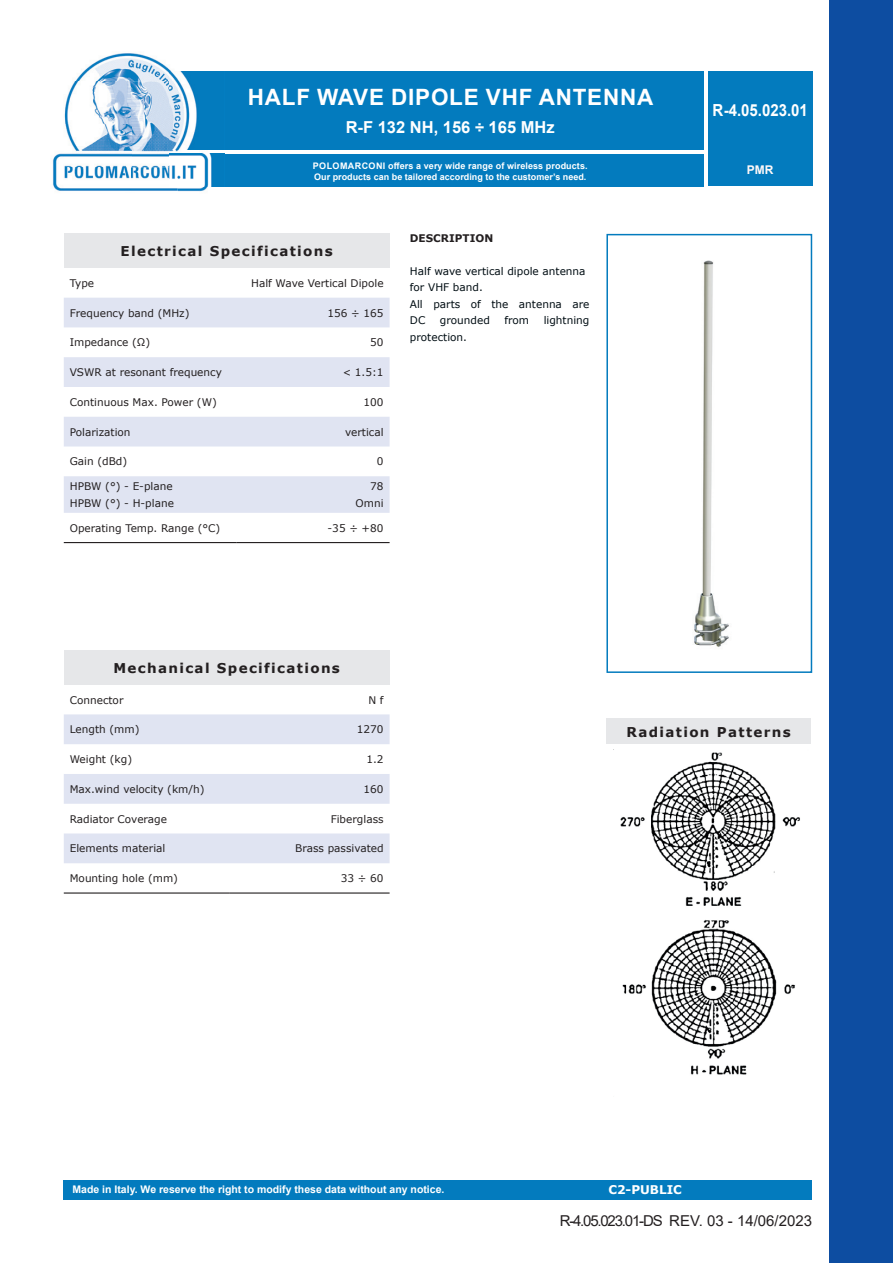
<style>
.page{position:relative;width:893px;height:1263px;background:#fff}
.page>*{position:absolute;margin:0;border:0;box-sizing:border-box;transform-origin:0 0}
.t1{font:700 22.5px "Arial";letter-spacing:.035em;color:#fff}
.t2{font:700 16.65px "Arial";color:#fff;scale:.9 1}
.t3{font:700 16.5px "Arial";color:#fff}
.t4{font:15px "Arial";color:#231f20}
.t5{font:700 13.5px "Verdana";letter-spacing:.1em;color:#231f20}
.t6{font:700 12px "Verdana";color:#fff}
.t7{font:700 12px "Arial";color:#fef8f8}
.t8{font:10.5px/16.5px "Verdana";color:#231f20}
.t9{font:10.5px/16.5px "Verdana";color:#000d13}
.t10{font:700 10.5px "Arial";color:#fff}
.t11{font:700 10.5px "Verdana";color:#231f20}
.t12{font:700 9px/10.8px "Arial";letter-spacing:.005em;color:#fff}
</style>
<div class="page">
<div style="left:64px;top:1180px;width:748px;height:19px;background:#037bbe"></div>
<img style="left:620px;top:752px;width:180px;height:323px">
<img style="left:694px;top:260px;width:35px;height:387px">
<div style="left:606px;top:234px;width:206px;height:439px;border:2px solid #037bbe"></div>
<div style="left:708px;top:72px;width:104px;height:114px;background:#037bbe"></div>
<div style="left:169px;top:72px;width:534px;height:78px;background:#037bbe"></div>
<div style="left:169px;top:154px;width:534px;height:32px;background:#037bbe"></div>
<div style="left:829px;top:0;width:64px;height:1263px;background:#0d4da1"></div>
<img style="left:75px;top:53px;width:149px;height:28px">
<img style="left:52px;top:81px;width:126px;height:110px">
<img style="left:178px;top:150px;width:46px;height:42px">
<img style="left:169px;top:72px;width:55px;height:78px">
<img style="left:169px;top:154px;width:55px;height:32px">
<div style="left:64px;top:234px;width:326px;height:34px;background:#e6e7e9"></div>
<svg style="left:64px;top:298px;width:326px;height:215px;fill:#e0e4f2"></svg>
<hr style="left:64px;top:542px;width:173px;height:1px;background:#231f20">
<hr style="left:237px;top:542px;width:153px;height:1px;background:#231f20">
<div style="left:64px;top:651px;width:326px;height:34px;background:#e6e7e9"></div>
<svg style="left:64px;top:714px;width:326px;height:149px;fill:#e0e4f2"></svg>
<hr style="left:64px;top:892px;width:165px;height:1px;background:#231f20">
<hr style="left:229px;top:892px;width:161px;height:1px;background:#231f20">
<div style="left:606px;top:719px;width:205px;height:25px;background:#e6e7e9"></div>
<h1 class="t1" style="left:248px;top:81px;width:407px">HALF WAVE DIPOLE VHF ANTENNA</h1>
<h3 class="t3" style="left:346px;top:116px;width:210px">R-F 132 NH, 156 ÷ 165 MHz</h3>
<p class="t12" style="left:313px;top:161px;width:276px">POLOMARCONI offers a very wide range of wireless products.<br>Our products can be tailored according to the customer’s need.</p>
<p class="t5" style="left:121px;top:242px;width:214px">Electrical Specifications</p>
<p class="t8" style="left:70px;top:275px;width:26px">Type</p>
<p class="t8" style="left:251px;top:275px;width:134px">Half Wave Vertical Dipole</p>
<p class="t8" style="left:70px;top:304px;width:121px">Frequency band (MHz)</p>
<p class="t8" style="left:328px;top:304px;width:58px">156 ÷ 165</p>
<p class="t8" style="left:70px;top:334px;width:82px">Impedance (Ω)</p>
<p class="t8" style="left:370px;top:334px;width:15px">50</p>
<p class="t8" style="left:70px;top:364px;width:154px">VSWR at resonant frequency</p>
<p class="t8" style="left:343px;top:364px;width:42px">&lt; 1.5:1</p>
<p class="t8" style="left:70px;top:394px;width:149px">Continuous Max. Power (W)</p>
<p class="t8" style="left:364px;top:394px;width:22px">100</p>
<p class="t8" style="left:70px;top:423px;width:62px">Polarization</p>
<p class="t8" style="left:345px;top:423px;width:40px">vertical</p>
<p class="t8" style="left:70px;top:453px;width:59px">Gain (dBd)</p>
<p class="t8" style="left:377px;top:453px;width:8px">0</p>
<p class="t8" style="left:70px;top:478px;width:106px">HPBW (°) - E-plane<br>HPBW (°) - H-plane</p>
<p class="t8" style="left:356px;top:478px;width:30px;text-align:right">78<br>Omni</p>
<p class="t8" style="left:70px;top:519px;width:152px">Operating Temp. Range (°C)</p>
<p class="t8" style="left:328px;top:519px;width:58px">-35 ÷ +80</p>
<p class="t11" style="left:410px;top:231px;width:85px">DESCRIPTION</p>
<p class="t9" style="left:410px;top:263px;width:181px">Half wave vertical dipole antenna for VHF band.<br>All parts of the antenna are<br>DC</p>
<p class="t9" style="left:440px;top:312px;width:52px">grounded</p>
<p class="t9" style="left:504px;top:312px;width:26px">from</p>
<p class="t9" style="left:544px;top:312px;width:47px">lightning</p>
<p class="t9" style="left:410px;top:329px;width:59px">protection.</p>
<h2 class="t2" style="left:713px;top:99px;width:107px">R-4.05.023.01</h2>
<p class="t7" style="left:747px;top:162px;width:28px">PMR</p>
<p class="t5" style="left:113px;top:658px;width:228px">Mechanical Specifications</p>
<p class="t8" style="left:70px;top:691px;width:55px">Connector</p>
<p class="t8" style="left:368px;top:691px;width:17px">N f</p>
<p class="t8" style="left:70px;top:721px;width:71px">Length (mm)</p>
<p class="t8" style="left:357px;top:721px;width:28px">1270</p>
<p class="t8" style="left:70px;top:751px;width:64px">Weight (kg)</p>
<p class="t8" style="left:366px;top:751px;width:19px">1.2</p>
<p class="t8" style="left:70px;top:781px;width:136px">Max.wind velocity (km/h)</p>
<p class="t8" style="left:364px;top:781px;width:22px">160</p>
<p class="t8" style="left:70px;top:810px;width:99px">Radiator Coverage</p>
<p class="t8" style="left:331px;top:810px;width:54px">Fiberglass</p>
<p class="t8" style="left:70px;top:840px;width:97px">Elements material</p>
<p class="t8" style="left:295px;top:840px;width:90px">Brass passivated</p>
<p class="t8" style="left:70px;top:870px;width:110px">Mounting hole (mm)</p>
<p class="t8" style="left:341px;top:870px;width:44px">33 ÷ 60</p>
<p class="t5" style="left:626px;top:722px;width:166px">Radiation Patterns</p>
<p class="t10" style="left:73px;top:1182px;width:373px">Made in Italy. We reserve the right to modify these data without any notice.</p>
<p class="t6" style="left:608px;top:1181px;width:75px">C2-PUBLIC</p>
<h3 class="t4" style="left:560px;top:1210px;width:254px">R-4.05.023.01-DS REV. 03 - 14/06/2023</h3>
</div>
